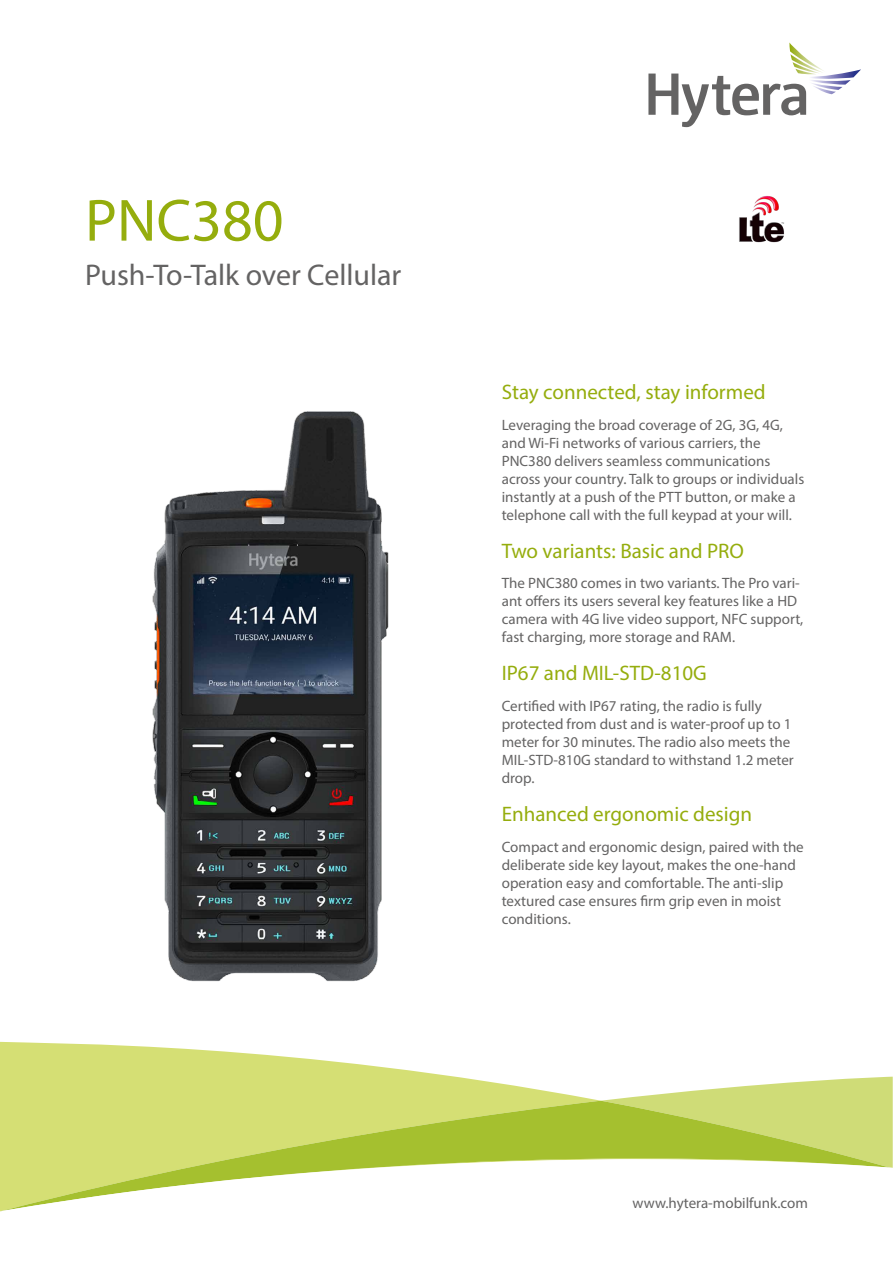
<style>
.page{position:relative;width:893px;height:1263px;background:#fff}
.page>*{position:absolute;margin:0;border:0;box-sizing:border-box;transform-origin:0 0}
.t1{font:60px "Myriad Pro";color:#95ad0d}
.t2{font:30px "Myriad Pro";color:#646363}
.t3{font:21px "Myriad Pro";color:#95ad0d}
.t4{font:15px/18px "Myriad Pro";color:#646363}
</style>
<div class="page">
<svg style="left:601px;top:1077px;width:292px;height:82px;fill:#cfdc77"></svg>
<svg style="left:0;top:1042px;width:601px;height:59px;fill:#d5df74"></svg>
<svg style="left:0;top:1101px;width:890px;height:58px;background:#c1d25a"></svg>
<svg style="left:0;top:1159px;width:893px;height:52px"></svg>
<svg style="left:648px;top:43px;width:213px;height:84px"></svg>
<img style="left:739px;top:196px;width:45px;height:47px">
<img style="left:145px;top:411px;width:250px;height:647px">
<h1 class="t1" style="left:85px;top:183px;width:200px">PNC380</h1>
<h2 class="t2" style="left:85px;top:257px;width:318px">Push-To-Talk over Cellular</h2>
<h3 class="t3" style="left:502px;top:379px;width:265px">Stay connected, stay informed</h3>
<p class="t4" style="left:502px;top:415px;width:304px">Leveraging the broad coverage of 2G, 3G, 4G, and Wi-Fi networks of various carriers, the PNC380 delivers seamless communications across your country. Talk to groups or individuals instantly at a push of the PTT button, or make a telephone call with the full keypad at your will.</p>
<h3 class="t3" style="left:502px;top:537px;width:244px">Two variants: Basic and PRO</h3>
<p class="t4" style="left:502px;top:574px;width:303px">The PNC380 comes in two variants. The Pro vari&shy;ant offers its users several key features like a HD camera with 4G live video support, NFC support, fast charging, more storage and RAM.</p>
<h3 class="t3" style="left:502px;top:660px;width:207px">IP67 and MIL-STD-810G</h3>
<p class="t4" style="left:502px;top:697px;width:294px">Certified with IP67 rating, the radio is fully protected from dust and is water-proof up to 1 meter for 30 minutes. The radio also meets the MIL-STD-810G standard to withstand 1.2 meter drop.</p>
<h3 class="t3" style="left:502px;top:801px;width:252px">Enhanced ergonomic design</h3>
<p class="t4" style="left:502px;top:837px;width:304px">Compact and ergonomic design, paired with the deliberate side key layout, makes the one-hand operation easy and comfortable. The anti-slip textured case ensures firm grip even in moist conditions.</p>
<p class="t4" style="left:633px;top:1193px;width:177px">www.hytera-mobilfunk.com</p>
</div>
